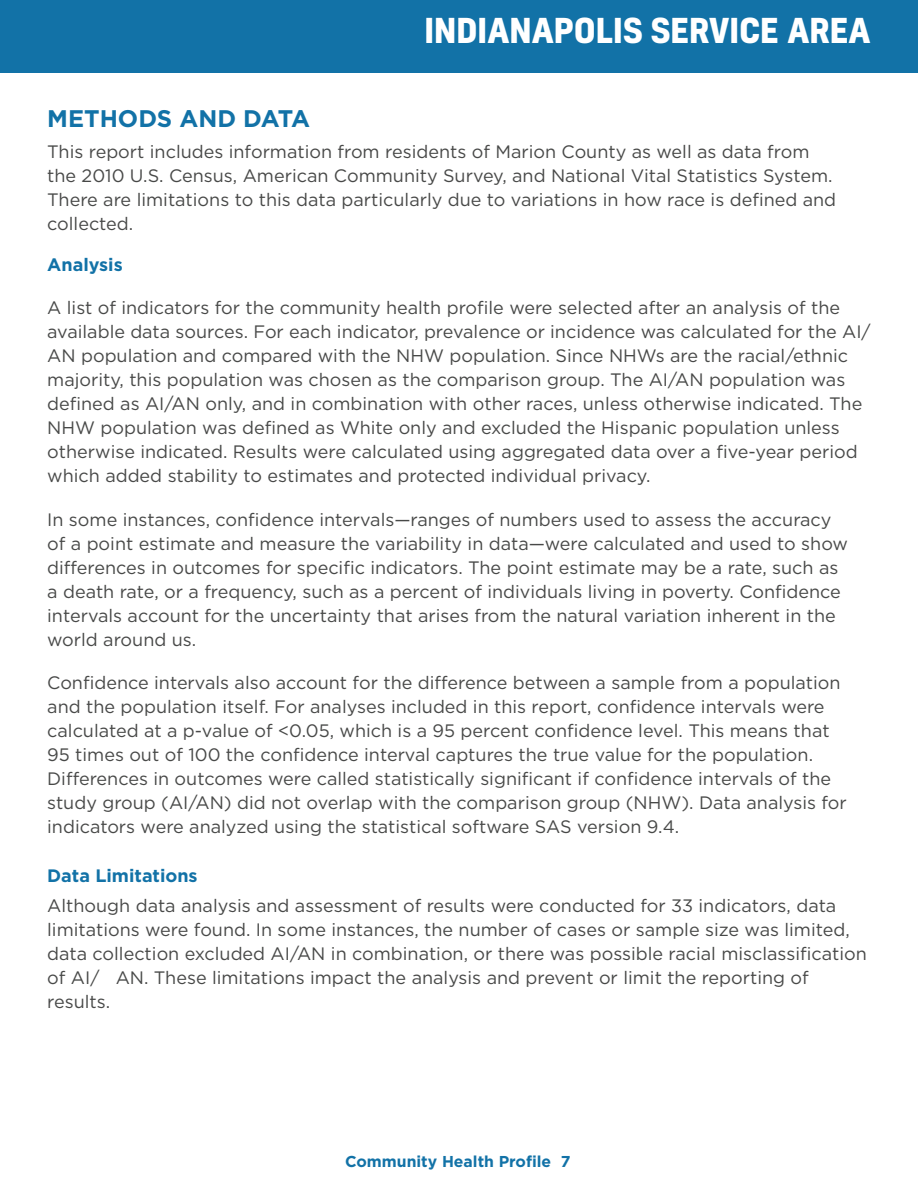
<style>
.page{position:relative;width:918px;height:1188px;background:#fff}
.page>*{position:absolute;margin:0;border:0;box-sizing:border-box;transform-origin:0 0}
.t1{font:700 33px "Kelson";color:#fff}
.t2{font:700 24px "Gotham";color:#1272a7}
.t3{font:18px/24px "Gotham";color:#484948}
.t4{font:700 18px "Gotham";color:#1272a7}
.t5{font:700 15.75px "Gotham";color:#1272a7}
</style>
<div class="page">
<div style="left:0;top:0;width:918px;height:73px;background:#1272a7"></div>
<h1 class="t1" style="left:425px;top:7px;width:448px">INDIANAPOLIS SERVICE AREA</h1>
<h2 class="t2" style="left:47px;top:103px;width:264px">METHODS AND DATA</h2>
<p class="t3" style="left:47px;top:139px;width:791px">This report includes information from residents of Marion County as well as data from the 2010 U.S. Census, American Community Survey, and National Vital Statistics System.<br>There are limitations to this data particularly due to variations in how race is defined and collected.</p>
<p class="t4" style="left:47px;top:253px;width:77px">Analysis</p>
<p class="t3" style="left:47px;top:296px;width:825px">A list of indicators for the community health profile were selected after an analysis of the available data sources. For each indicator, prevalence or incidence was calculated for the AI/ AN population and compared with the NHW population. Since NHWs are the racial/ethnic majority, this population was chosen as the comparison group. The AI/AN population was defined as AI/AN only, and in combination with other races, unless otherwise indicated. The NHW population was defined as White only and excluded the Hispanic population unless otherwise indicated. Results were calculated using aggregated data over a five-year period which added stability to estimates and protected individual privacy.</p>
<p class="t3" style="left:47px;top:507px;width:802px">In some instances, confidence intervals—ranges of numbers used to assess the accuracy of a point estimate and measure the variability in data—were calculated and used to show differences in outcomes for specific indicators. The point estimate may be a rate, such as a death rate, or a frequency, such as a percent of individuals living in poverty. Confidence intervals account for the uncertainty that arises from the natural variation inherent in the world around us.</p>
<p class="t3" style="left:47px;top:670px;width:801px">Confidence intervals also account for the difference between a sample from a population and the population itself. For analyses included in this report, confidence intervals were calculated at a p-value of &lt;0.05, which is a 95 percent confidence level. This means that 95 times out of 100 the confidence interval captures the true value for the population.<br>Differences in outcomes were called statistically significant if confidence intervals of the study group (AI/AN) did not overlap with the comparison group (NHW). Data analysis for indicators were analyzed using the statistical software SAS version 9.4.</p>
<p class="t4" style="left:47px;top:863px;width:152px">Data Limitations</p>
<p class="t3" style="left:47px;top:893px;width:821px">Although data analysis and assessment of results were conducted for 33 indicators, data limitations were found. In some instances, the number of cases or sample size was limited, data collection excluded AI/AN in combination, or there was possible racial misclassification of AI/ AN. These limitations impact the analysis and prevent or limit the reporting of results.</p>
<p class="t5" style="left:345px;top:1151px;width:227px">Community Health Profile 7</p>
</div>
